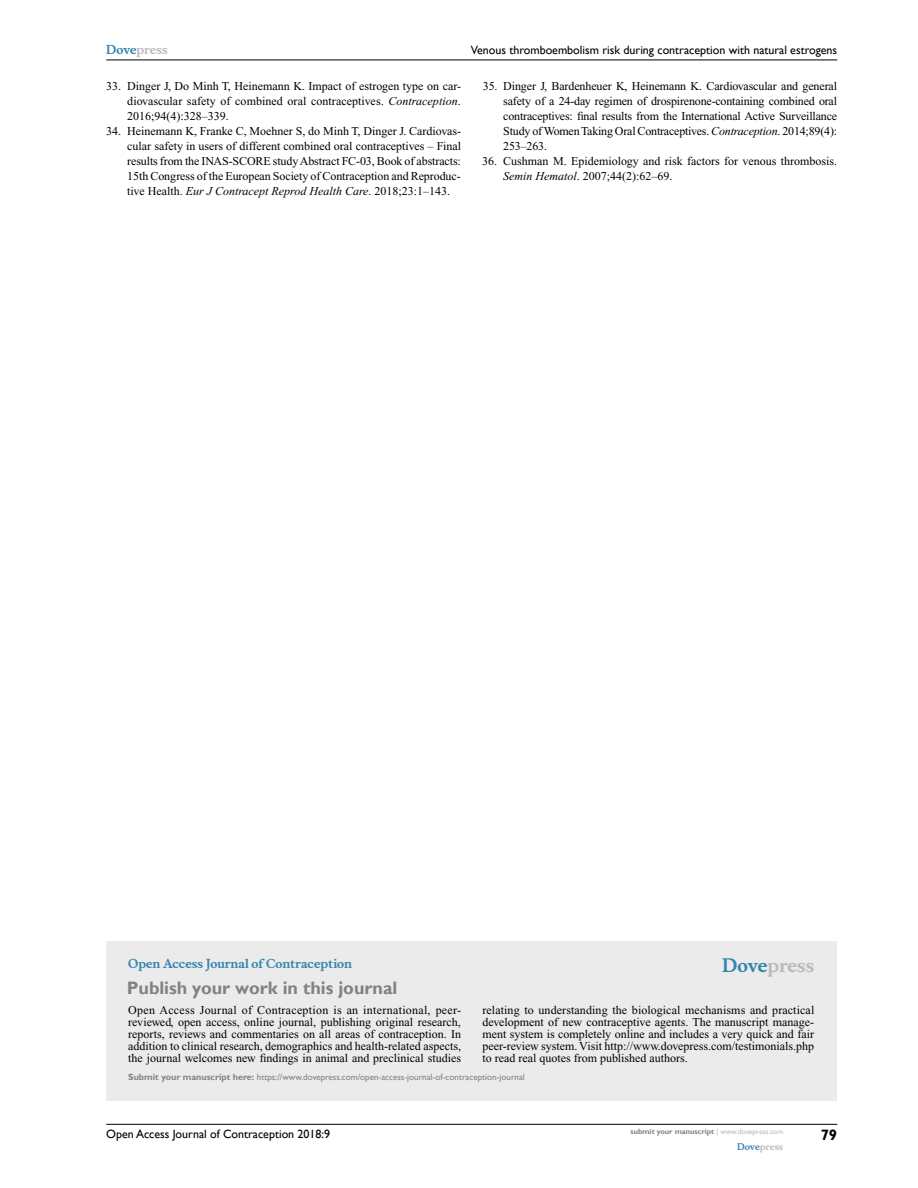
<style>
.page{position:relative;width:918px;height:1188px;background:#fff}
.page>*{position:absolute;margin:0;border:0;box-sizing:border-box;transform-origin:0 0}
.t1{font:700 18px "Gill Sans";color:#808285}
.t2{font:700 18px "Musee";color:#b8babc}
.t3{font:700 15px "Gill Sans";color:#000}
.t4{font:12px/15px "Times New Roman";color:#000;text-align:justify}
.t5{font:12px "Gill Sans";color:#000}
.t6{font:700 12px "Musee";color:#3785ad}
.t7{font:700 12px "Musee";color:#b8babc}
.t8{font:9px "Gill Sans";color:#808285}
.t9{font:700 9px "Musee";color:#b8babc}
.t10{font:700 7.5px "Gill Sans";color:#808285}
.s1{color:#3785ad}
.s2{font-style:italic}
.s3{font-weight:700}
.s4{font-weight:400;color:#b8babc}
</style>
<div class="page">
<div style="left:106px;top:941px;width:731px;height:159px;background:#ebebec"></div>
<hr style="left:106px;top:1124px;width:731px;height:1px;background:#000">
<hr style="left:106px;top:60px;width:731px;height:1px;background:#000">
<p class="t7" style="left:106px;top:43px;width:63px"><span class="s1">Dove</span>press</p>
<p class="t4" style="left:127px;top:79px;width:335px;text-indent:-21px">33. Dinger J, Do Minh T, Heinemann K. Impact of estrogen type on car&shy;diovascular safety of combined oral contraceptives. <span class="s2">Contraception</span>.<br>2016;94(4):328–339.</p>
<p class="t4" style="left:127px;top:124px;width:335px;text-indent:-21px">34. Heinemann K, Franke C, Moehner S, do Minh T, Dinger J. Cardiovas&shy;cular safety in users of different combined oral contraceptives – Final results from the INAS-SCORE study Abstract FC-03, Book of abstracts:<br>15th Congress of the European Society of Contraception and Reproduc&shy;tive Health. <span class="s2">Eur J Contracept Reprod Health Care</span>. 2018;23:1–143.</p>
<p class="t5" style="left:471px;top:43px;width:368px">Venous thromboembolism risk during contraception with natural estrogens</p>
<p class="t4" style="left:503px;top:79px;width:335px;text-indent:-20px">35. Dinger J, Bardenheuer K, Heinemann K. Cardiovascular and general safety of a 24-day regimen of drospirenone-containing combined oral contraceptives: final results from the International Active Surveillance Study of Women Taking Oral Contraceptives. <span class="s2">Contraception</span>. 2014;89(4):<br>253–263.</p>
<p class="t4" style="left:503px;top:154px;width:335px;text-indent:-21px">36. Cushman M. Epidemiology and risk factors for venous thrombosis.<br><span class="s2">Semin Hematol</span>. 2007;44(2):62–69.</p>
<p class="t6" style="left:128px;top:956px;width:225px">Open Access Journal of Contraception</p>
<h1 class="t1" style="left:127px;top:977px;width:272px">Publish your work in this journal</h1>
<h1 class="t2" style="left:722px;top:955px;width:94px"><span class="s1">Dove</span>press</h1>
<p class="t4" style="left:128px;top:1004px;width:334px;line-height:12px">Open Access Journal of Contraception is an international, peer&shy;reviewed, open access, online journal, publishing original research, reports, reviews and commentaries on all areas of contraception. In addition to clinical research, demographics and health-related aspects, the journal welcomes new findings in animal and preclinical studies</p>
<p class="t4" style="left:482px;top:1004px;width:333px;line-height:12px">relating to understanding the biological mechanisms and practical development of new contraceptive agents. The manuscript manage&shy;ment system is completely online and includes a very quick and fair peer-review system. Visit http://www.dovepress.com/testimonials.php to read real quotes from published authors.</p>
<p class="t8" style="left:128px;top:1072px;width:398px"><span class="s3">Submit your manuscript here:</span> https://www.dovepress.com/open-access-journal-of-contraception-journal</p>
<p class="t5" style="left:106px;top:1127px;width:225px">Open Access Journal of Contraception 2018:9</p>
<p class="t10" style="left:631px;top:1127px;width:154px">submit your manuscript <span class="s4">| www.dovepress.com</span></p>
<p class="t9" style="left:737px;top:1141px;width:48px"><span class="s1">Dove</span>press</p>
<p class="t3" style="left:821px;top:1126px;width:18px">79</p>
</div>
